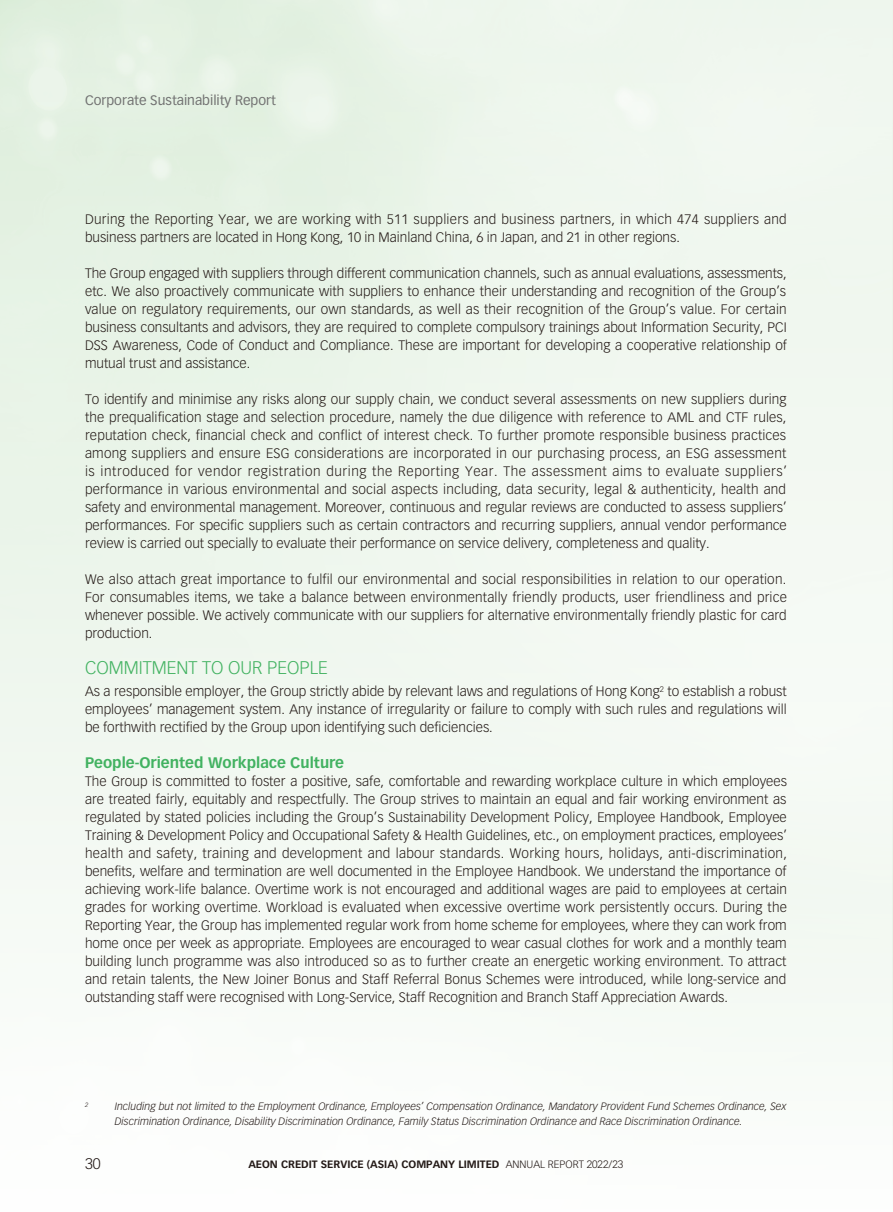
<style>
.page{position:relative;width:893px;height:1212px;background:#fff}
.page>*{position:absolute;margin:0;border:0;box-sizing:border-box;transform-origin:0 0}
.t1{font:300 18px "Vectora LT Std";color:#42b261}
.t2{font:700 15px "Vectora LT Std";color:#42b261}
.t3{font:300 15px "Vectora LT Std";color:#231916}
.t4{font:300 13.5px/18px "Vectora LT Std";color:#231916;text-align:justify}
.t5{font:300 13.5px/18px "Vectora LT Std";letter-spacing:.02em;color:#231916}
.t6{font:13.5px "Vectora LT Std";color:#727272}
.t7{font:italic 300 10.5px/15px "Vectora LT Std";color:#231916}
.t8{font:700 10.5px "Vectora LT Std";color:#231916}
.t9{font:italic 300 6.15px "Vectora LT Std";color:#231916}
.s1{font-weight:300}
</style>
<div class="page">
<p class="t6" style="left:85px;top:92px;width:192px">Corporate Sustainability Report</p>
<p class="t5" style="left:85px;top:210px;width:703px">During the Reporting Year, we are working with 511 suppliers and business partners, in which 474 suppliers and business partners are located in Hong Kong, 10 in Mainland China, 6 in Japan, and 21 in other regions.</p>
<p class="t4" style="left:85px;top:264px;width:703px">The Group engaged with suppliers through different communication channels, such as annual evaluations, assessments, etc. We also proactively communicate with suppliers to enhance their understanding and recognition of the Group’s value on regulatory requirements, our own standards, as well as their recognition of the Group’s value. For certain business consultants and advisors, they are required to complete compulsory trainings about Information Security, PCI DSS Awareness, Code of Conduct and Compliance. These are important for developing a cooperative relationship of mutual trust and assistance.</p>
<p class="t4" style="left:85px;top:390px;width:703px">To identify and minimise any risks along our supply chain, we conduct several assessments on new suppliers during the prequalification stage and selection procedure, namely the due diligence with reference to AML and CTF rules, reputation check, financial check and conflict of interest check. To further promote responsible business practices among suppliers and ensure ESG considerations are incorporated in our purchasing process, an ESG assessment is introduced for vendor registration during the Reporting Year. The assessment aims to evaluate suppliers’ performance in various environmental and social aspects including, data security, legal &amp; authenticity, health and safety and environmental management. Moreover, continuous and regular reviews are conducted to assess suppliers’ performances. For specific suppliers such as certain contractors and recurring suppliers, annual vendor performance review is carried out specially to evaluate their performance on service delivery, completeness and quality.</p>
<p class="t4" style="left:85px;top:570px;width:703px">We also attach great importance to fulfil our environmental and social responsibilities in relation to our operation.<br>For consumables items, we take a balance between environmentally friendly products, user friendliness and price whenever possible. We actively communicate with our suppliers for alternative environmentally friendly plastic for card production.</p>
<h1 class="t1" style="left:85px;top:657px;width:244px">COMMITMENT TO OUR PEOPLE</h1>
<p class="t4" style="left:85px;top:682px;width:703px">As a responsible employer, the Group strictly abide by relevant laws and regulations of Hong Kong<sup>2</sup> to establish a robust employees’ management system. Any instance of irregularity or failure to comply with such rules and regulations will be forthwith rectified by the Group upon identifying such deficiencies.</p>
<p class="t2" style="left:85px;top:754px;width:261px">People-Oriented Workplace Culture</p>
<p class="t4" style="left:85px;top:772px;width:703px">The Group is committed to foster a positive, safe, comfortable and rewarding workplace culture in which employees are treated fairly, equitably and respectfully. The Group strives to maintain an equal and fair working environment as regulated by stated policies including the Group’s Sustainability Development Policy, Employee Handbook, Employee Training &amp; Development Policy and Occupational Safety &amp; Health Guidelines, etc., on employment practices, employees’ health and safety, training and development and labour standards. Working hours, holidays, anti-discrimination, benefits, welfare and termination are well documented in the Employee Handbook. We understand the importance of achieving work-life balance. Overtime work is not encouraged and additional wages are paid to employees at certain grades for working overtime. Workload is evaluated when excessive overtime work persistently occurs. During the Reporting Year, the Group has implemented regular work from home scheme for employees, where they can work from home once per week as appropriate. Employees are encouraged to wear casual clothes for work and a monthly team building lunch programme was also introduced so as to further create an energetic working environment. To attract and retain talents, the New Joiner Bonus and Staff Referral Bonus Schemes were introduced, while long-service and outstanding staff were recognised with Long-Service, Staff Recognition and Branch Staff Appreciation Awards.</p>
<p class="t9" style="left:85px;top:1101px;width:5px">2</p>
<p class="t7" style="left:115px;top:1099px;width:673px">Including but not limited to the Employment Ordinance, Employees’ Compensation Ordinance, Mandatory Provident Fund Schemes Ordinance, Sex<br>Discrimination Ordinance, Disability Discrimination Ordinance, Family Status Discrimination Ordinance and Race Discrimination Ordinance.</p>
<p class="t3" style="left:85px;top:1154px;width:17px">30</p>
<p class="t8" style="left:248px;top:1157px;width:376px">AEON CREDIT SERVICE (ASIA) COMPANY LIMITED <span class="s1">ANNUAL REPORT 2022/23</span></p>
</div>
